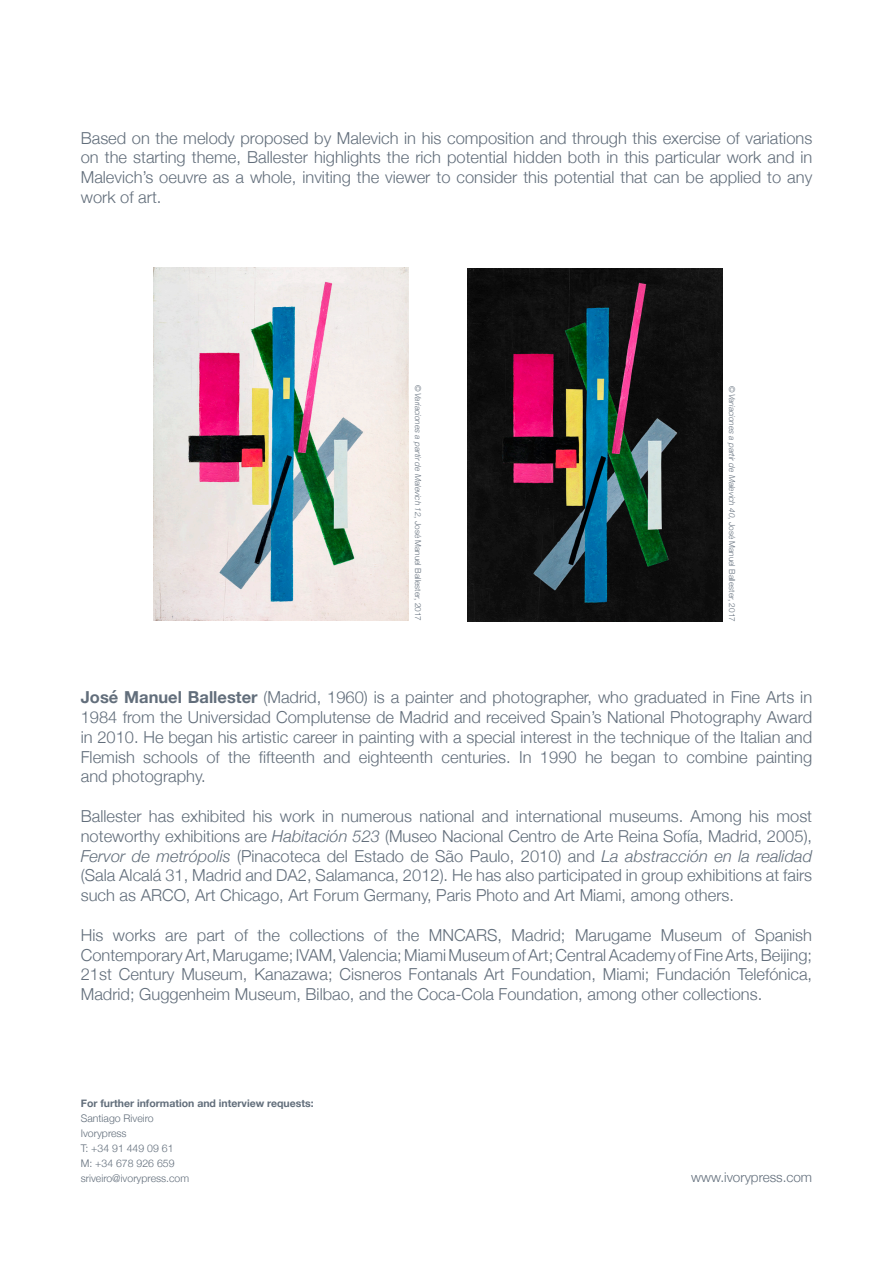
<style>
.page{position:relative;width:893px;height:1263px;background:#fff}
.page>*{position:absolute;margin:0;border:0;box-sizing:border-box;transform-origin:0 0}
.Text{font:300 16.5px/19.8px "Helvetica Neue";color:#626e7b;text-align:justify}
.t1{font:300 13.5px "Helvetica Neue";color:#626e7b}
.t2{font:300 10.5px "Helvetica Neue";color:#626e7b}
.t3{font:700 10.5px "Helvetica Neue";color:#626e7b}
.t4{font:italic 300 8.25px "Helvetica Neue";letter-spacing:-.005em;color:#626e7b}
.s1{font-style:normal}
.s2{font-weight:700}
.s3{font-style:italic}
</style>
<div class="page">
<img style="left:154px;top:268px;width:255px;height:353px">
<img style="left:468px;top:268px;width:255px;height:354px">
<p class="Text" style="left:81px;top:127px;width:733px">Based on the melody proposed by Malevich in his composition and through this exercise of variations on the starting theme, Ballester highlights the rich potential hidden both in this particular work and in Malevich’s oeuvre as a whole, inviting the viewer to consider this potential that can be applied to any work of art.</p>
<p class="t4" style="left:425px;top:385px;width:237px;rotate:90deg"><span class="s1">©</span>Variaciones a partir de Malevich 12<span class="s1">, José Manuel Ballester, 2017</span></p>
<p class="t4" style="left:739px;top:386px;width:237px;rotate:90deg"><span class="s1">©</span>Variaciones a partir de Malevich 40<span class="s1">, José Manuel Ballester, 2017</span></p>
<p class="Text" style="left:81px;top:686px;width:733px"><span class="s2">José Manuel Ballester</span> (Madrid, 1960) is a painter and photographer, who graduated in Fine Arts in 1984 from the Universidad Complutense de Madrid and received Spain’s National Photography Award in 2010. He began his artistic career in painting with a special interest in the technique of the Italian and Flemish schools of the fifteenth and eighteenth centuries. In 1990 he began to combine painting and photography.</p>
<p class="Text" style="left:81px;top:805px;width:733px">Ballester has exhibited his work in numerous national and international museums. Among his most noteworthy exhibitions are <span class="s3">Habitación 523</span> (Museo Nacional Centro de Arte Reina Sofía, Madrid, 2005), <span class="s3">Fervor de metrópolis</span> (Pinacoteca del Estado de São Paulo, 2010) and <span class="s3">La abstracción en la realidad </span>(Sala Alcalá 31, Madrid and DA2, Salamanca, 2012). He has also participated in group exhibitions at fairs such as ARCO, Art Chicago, Art Forum Germany, Paris Photo and Art Miami, among others.</p>
<p class="Text" style="left:81px;top:924px;width:733px">His works are part of the collections of the MNCARS, Madrid; Marugame Museum of Spanish Contemporary Art, Marugame; IVAM, Valencia; Miami Museum of Art; Central Academy of Fine Arts, Beijing; 21st Century Museum, Kanazawa; Cisneros Fontanals Art Foundation, Miami; Fundación Telefónica, Madrid; Guggenheim Museum, Bilbao, and the Coca-Cola Foundation, among other collections.</p>
<p class="t3" style="left:81px;top:1095px;width:234px">For further information and interview requests:</p>
<p class="t2" style="left:81px;top:1110px;width:74px">Santiago Riveiro</p>
<p class="t2" style="left:81px;top:1125px;width:47px">Ivorypress</p>
<p class="t2" style="left:81px;top:1140px;width:94px">T: +34 91 449 09 61</p>
<p class="t2" style="left:81px;top:1155px;width:95px">M: +34 678 926 659</p>
<p class="t2" style="left:81px;top:1170px;width:110px">sriveiro@ivorypress.com</p>
<p class="t1" style="left:691px;top:1166px;width:123px">www.ivorypress.com</p>
</div>
